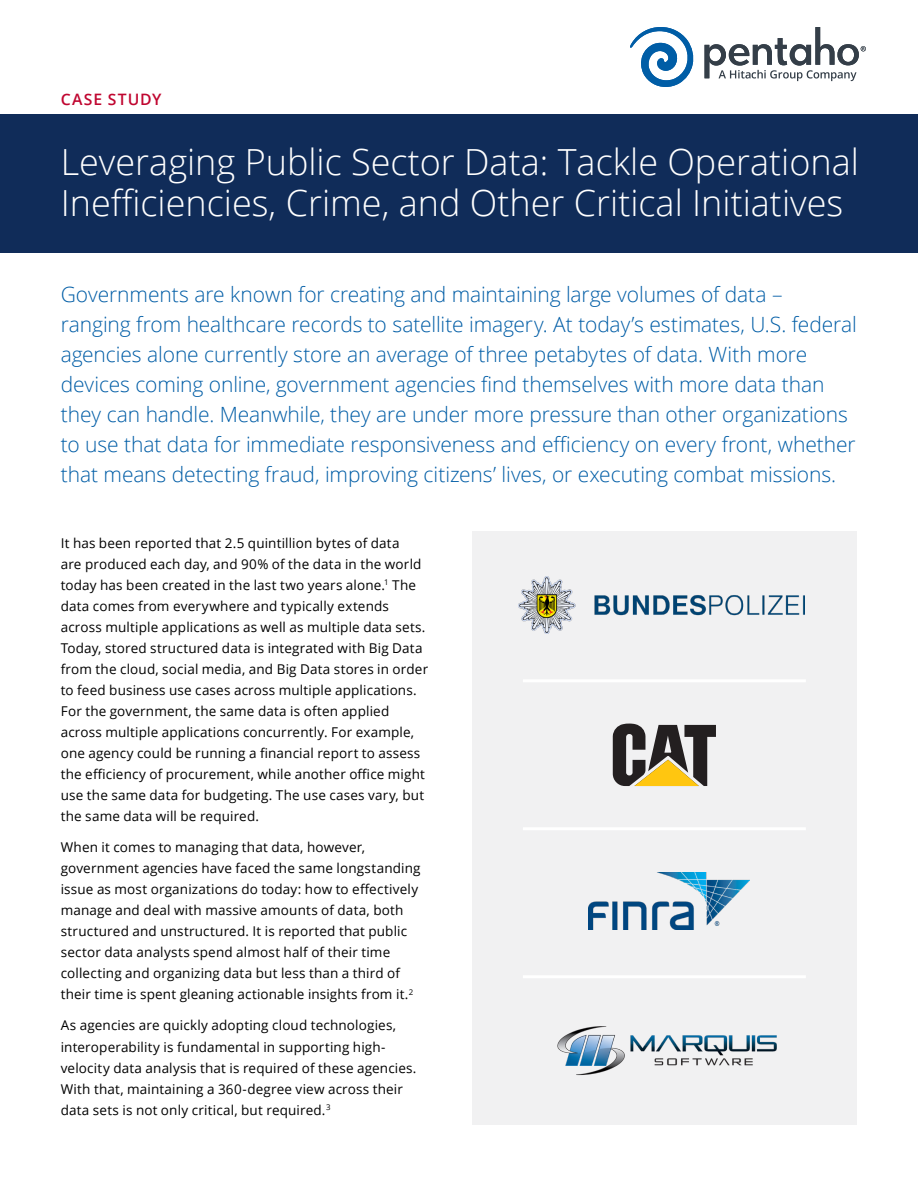
<style>
.page{position:relative;width:918px;height:1188px;background:#fff}
.page>*{position:absolute;margin:0;border:0;box-sizing:border-box;transform-origin:0 0}
.t1{font:300 36px/40.5px "Open Sans";color:#fff}
.t2{font:300 21px/30px "Open Sans";letter-spacing:-.005em;color:#005da6}
.t3{font:600 15.75px "Open Sans";letter-spacing:.065em;color:#c00630}
.t4{font:13.5px/21px "Open Sans";letter-spacing:.01em;color:#000}
</style>
<div class="page">
<div style="left:0;top:114px;width:918px;height:139px;background:#102c59"></div>
<svg style="left:705px;top:27px;width:161px;height:54px"></svg>
<svg style="left:630px;top:27px;width:64px;height:60px"></svg>
<div style="left:472px;top:531px;width:385px;height:594px;background:#f1f1f2"></div>
<hr style="left:523px;top:679px;width:283px;height:3px;background:#fff">
<hr style="left:523px;top:827px;width:283px;height:3px;background:#fff">
<hr style="left:523px;top:975px;width:283px;height:3px;background:#fff">
<img style="left:588px;top:873px;width:162px;height:57px">
<img style="left:557px;top:1026px;width:64px;height:50px">
<img style="left:621px;top:1035px;width:156px;height:31px">
<svg style="left:613px;top:724px;width:103px;height:62px"></svg>
<img style="left:518px;top:577px;width:286px;height:57px">
<p class="t3" style="left:61px;top:88px;width:102px">CASE STUDY</p>
<h1 class="t1" style="left:61px;top:141px;width:800px">Leveraging Public Sector Data: Tackle Operational<br>Inefficiencies, Crime, and Other Critical Initiatives</h1>
<p class="t2" style="left:61px;top:279px;width:798px">Governments are known for creating and maintaining large volumes of data – ranging from healthcare records to satellite imagery. At today’s estimates, U.S. federal agencies alone currently store an average of three petabytes of data. With more devices coming online, government agencies find themselves with more data than they can handle. Meanwhile, they are under more pressure than other organizations to use that data for immediate responsiveness and efficiency on every front, whether that means detecting fraud, improving citizens’ lives, or executing combat missions.</p>
<p class="t4" style="left:61px;top:532px;width:369px">It has been reported that 2.5 quintillion bytes of data<br>are produced each day, and 90% of the data in the world today has been created in the last two years alone.<sup>1</sup> The data comes from everywhere and typically extends across multiple applications as well as multiple data sets.<br>Today, stored structured data is integrated with Big Data from the cloud, social media, and Big Data stores in order to feed business use cases across multiple applications.<br>For the government, the same data is often applied across multiple applications concurrently. For example, one agency could be running a financial report to assess the efficiency of procurement, while another office might use the same data for budgeting. The use cases vary, but the same data will be required.</p>
<p class="t4" style="left:61px;top:836px;width:361px">When it comes to managing that data, however, government agencies have faced the same longstanding issue as most organizations do today: how to effectively manage and deal with massive amounts of data, both structured and unstructured. It is reported that public sector data analysts spend almost half of their time collecting and organizing data but less than a third of their time is spent gleaning actionable insights from it.<sup>2</sup></p>
<p class="t4" style="left:61px;top:1015px;width:357px">As agencies are quickly adopting cloud technologies, interoperability is fundamental in supporting high&shy;velocity data analysis that is required of these agencies.<br>With that, maintaining a 360-degree view across their data sets is not only critical, but required.<sup>3</sup></p>
</div>
